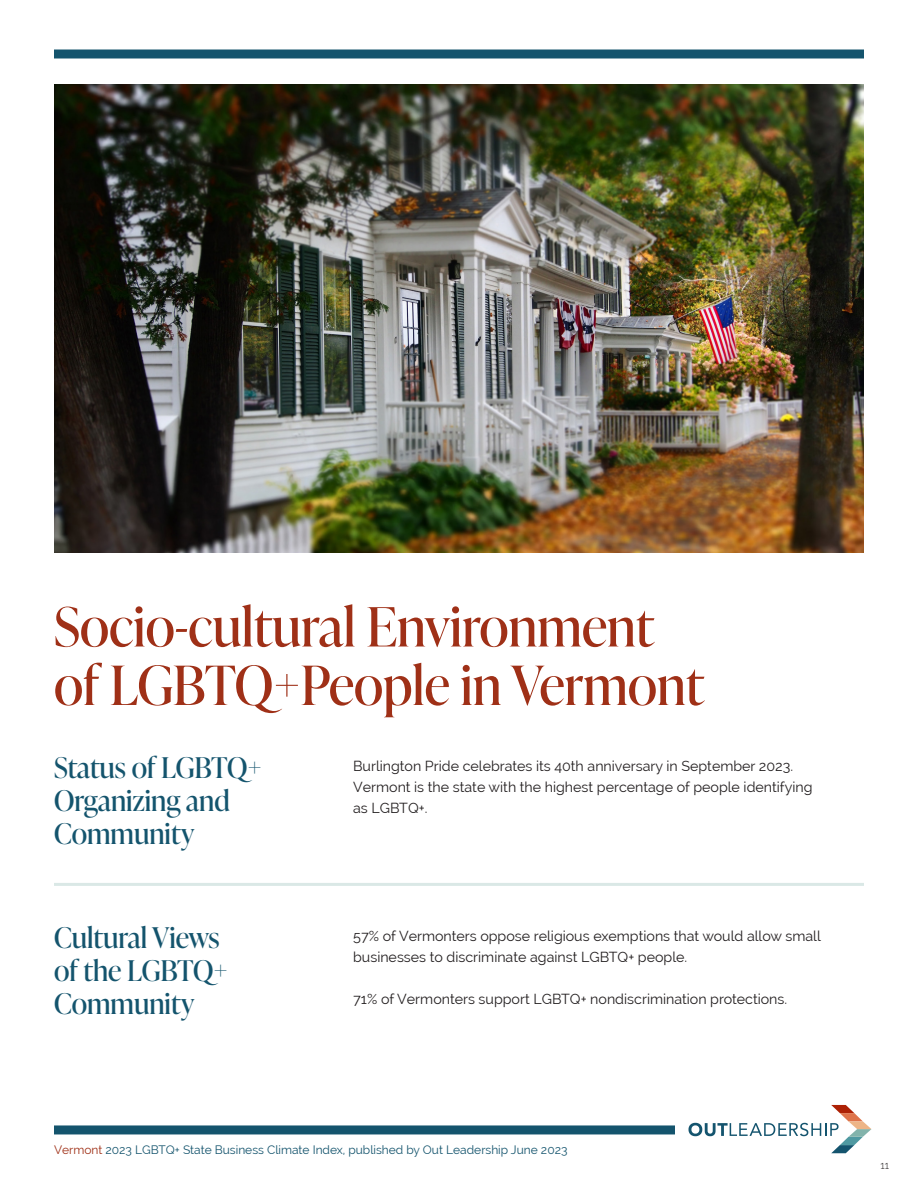
<style>
.page{position:relative;width:918px;height:1188px;background:#fff}
.page>*{position:absolute;margin:0;border:0;box-sizing:border-box;transform-origin:0 0}
.t1{font:54px/58.5px "Ivy Presto Display";color:#9f3017}
.t2{font:28.5px/33px "Ivy Presto Display";color:#14546d}
.t3{font:14.25px/21px "Raleway";color:#231f20}
.t4{font:12px "Raleway";color:#14546d}
.t5{font:300 10.5px "Raleway";color:#231f20}
.s1{color:#9f3017}
</style>
<div class="page">
<div style="left:54px;top:1125px;width:621px;height:9px;background:#14546d"></div>
<div style="left:54px;top:50px;width:810px;height:8px;background:#14546d"></div>
<svg style="left:689px;top:1105px;width:182px;height:48px"></svg>
<hr style="left:54px;top:883px;width:810px;height:3px;background:#dae8e6">
<img style="left:54px;top:84px;width:810px;height:469px">
<p class="t1" style="left:54px;top:595px;width:652px">Socio-cultural Environment of LGBTQ+People in Vermont</p>
<p class="t2" style="left:54px;top:750px;width:209px">Status of LGBTQ+<br>Organizing and<br>Community</p>
<p class="t2" style="left:54px;top:920px;width:175px">Cultural Views of the LGBTQ+<br>Community</p>
<p class="t3" style="left:353px;top:756px;width:442px">Burlington Pride celebrates its 40th anniversary in September 2023.</p>
<p class="t3" style="left:353px;top:777px;width:461px">Vermont is the state with the highest percentage of people identifying as LGBTQ+.</p>
<p class="t3" style="left:353px;top:925px;width:469px">57% of Vermonters oppose religious exemptions that would allow small businesses to discriminate against LGBTQ+ people.</p>
<p class="t3" style="left:353px;top:988px;width:435px">71% of Vermonters support LGBTQ+ nondiscrimination protections.</p>
<p class="t4" style="left:54px;top:1143px;width:515px"><span class="s1">Vermont</span> 2023 LGBTQ+ State Business Climate Index, published by Out Leadership June 2023</p>
<p class="t5" style="left:880px;top:1157px;width:10px">11</p>
</div>
